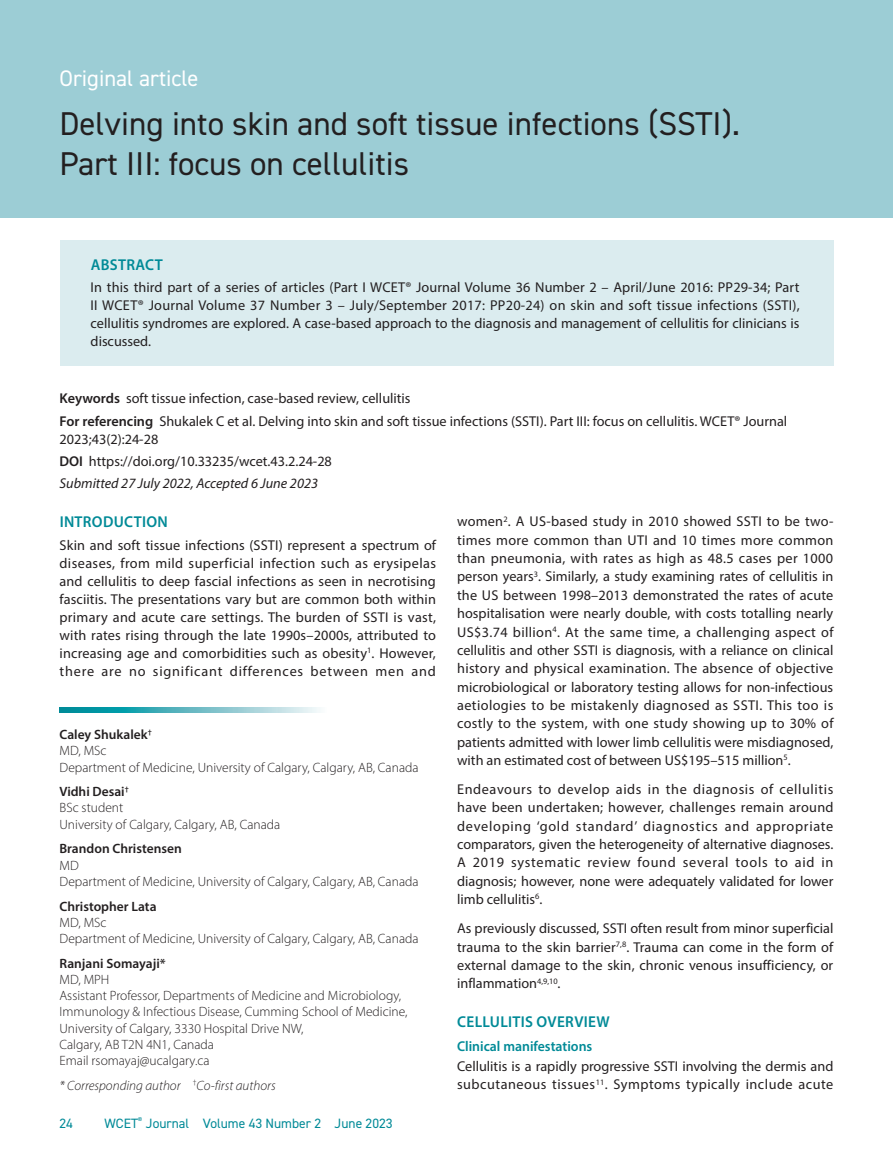
<style>
.page{position:relative;width:893px;height:1149px;background:#fff}
.page>*{position:absolute;margin:0;border:0;box-sizing:border-box;transform-origin:0 0}
.WCET_Top_Title{font:33px/39.6px "DIN2014";color:#231f20}
.WCET_Type_of_article{font:22.5px "DIN2014";color:#fff}
.WCET_Heading{font:600 15.75px "Myriad Pro";letter-spacing:.02em;color:#008a97}
.WCET_Galley{font:14.25px/18.3px "Myriad Pro";color:#231f20;text-align:justify}
.WCET_Galley-2{font:italic 14.25px "Myriad Pro";color:#231f20}
.WCET_SubHeading{font:600 14.25px "Myriad Pro";color:#008a97}
.WCET-Author_details{font:300 13.5px/16.2px "Myriad Pro";color:#231f20}
.WCET-Author{font:600 13.5px "Myriad Pro";color:#231f20}
.t1{font:13.5px "DIN2014";color:#008a97}
.WCET-Author_details-2{font:italic 300 13.5px "Myriad Pro";color:#231f20}
.s1{font-weight:600}
</style>
<div class="page">
<div style="left:0;top:0;width:893px;height:217px;background:#9ccdd5"></div>
<div style="left:60px;top:240px;width:773px;height:126px;background:#dbecef"></div>
<svg style="left:60px;top:707px;width:260px;height:5px"></svg>
<p class="WCET_Type_of_article" style="left:60px;top:64px;width:141px">Original article</p>
<p class="WCET_Top_Title" style="left:60px;top:103px;width:682px">Delving into skin and soft tissue infections (SSTI).<br>Part III: focus on cellulitis</p>
<p class="WCET_Heading" style="left:91px;top:255px;width:74px">ABSTRACT</p>
<p class="WCET_Galley" style="left:91px;top:278px;width:711px">In this third part of a series of articles (Part I WCET® Journal Volume 36 Number 2 – April/June 2016: PP29-34; Part II WCET® Journal Volume 37 Number 3 – July/September 2017: PP20-24) on skin and soft tissue infections (SSTI), cellulitis syndromes are explored. A case-based approach to the diagnosis and management of cellulitis for clinicians is discussed.</p>
<p class="WCET_Galley" style="left:60px;top:389px;width:353px"><span class="s1">Keywords</span> soft tissue infection, case-based review, cellulitis</p>
<p class="WCET_Galley" style="left:60px;top:411px;width:729px"><span class="s1">For referencing</span> Shukalek C et al. Delving into skin and soft tissue infections (SSTI). Part III: focus on cellulitis. WCET® Journal<br>2023;43(2):24-28</p>
<p class="WCET_Galley" style="left:60px;top:451px;width:274px"><span class="s1">DOI</span> https://doi.org/10.33235/wcet.43.2.24-28</p>
<p class="WCET_Galley-2" style="left:60px;top:474px;width:260px">Submitted 27 July 2022, Accepted 6 June 2023</p>
<p class="WCET_Heading" style="left:60px;top:512px;width:110px">INTRODUCTION</p>
<p class="WCET_Galley" style="left:60px;top:535px;width:378px">Skin and soft tissue infections (SSTI) represent a spectrum of diseases, from mild superficial infection such as erysipelas and cellulitis to deep fascial infections as seen in necrotising fasciitis. The presentations vary but are common both within primary and acute care settings. The burden of SSTI is vast, with rates rising through the late 1990s–2000s, attributed to increasing age and comorbidities such as obesity<sup>1</sup>. However, there are no significant differences between men and</p>
<p class="WCET-Author" style="left:60px;top:725px;width:94px">Caley Shukalek<sup>†</sup></p>
<p class="WCET-Author_details" style="left:60px;top:742px;width:361px">MD, MSc<br>Department of Medicine, University of Calgary, Calgary, AB, Canada</p>
<p class="WCET-Author" style="left:60px;top:782px;width:71px">Vidhi Desai<sup>†</sup></p>
<p class="WCET-Author_details" style="left:60px;top:799px;width:222px">BSc student<br>University of Calgary, Calgary, AB, Canada</p>
<p class="WCET-Author" style="left:60px;top:840px;width:124px">Brandon Christensen</p>
<p class="WCET-Author_details" style="left:60px;top:856px;width:361px">MD<br>Department of Medicine, University of Calgary, Calgary, AB, Canada</p>
<p class="WCET-Author" style="left:60px;top:897px;width:98px">Christopher Lata</p>
<p class="WCET-Author_details" style="left:60px;top:913px;width:361px">MD, MSc<br>Department of Medicine, University of Calgary, Calgary, AB, Canada</p>
<p class="WCET-Author" style="left:60px;top:954px;width:108px">Ranjani Somayaji*</p>
<p class="WCET-Author_details" style="left:60px;top:970px;width:350px">MD, MPH<br>Assistant Professor, Departments of Medicine and Microbiology, Immunology &amp; Infectious Disease, Cumming School of Medicine, University of Calgary, 3330 Hospital Drive NW,<br>Calgary, AB T2N 4N1, Canada</p>
<p class="WCET-Author_details" style="left:60px;top:1051px;width:152px">Email rsomayaj@ucalgary.ca</p>
<p class="WCET-Author_details-2" style="left:60px;top:1076px;width:218px">* Corresponding author <sup>†</sup>Co-first authors</p>
<p class="t1" style="left:60px;top:1114px;width:15px">24</p>
<p class="t1" style="left:105px;top:1114px;width:290px">WCET<sup>®</sup> Journal Volume 43 Number 2 June 2023</p>
<p class="WCET_Galley" style="left:457px;top:512px;width:378px">women<sup>2</sup>. A US-based study in 2010 showed SSTI to be two&shy;times more common than UTI and 10 times more common than pneumonia, with rates as high as 48.5 cases per 1000 person years<sup>3</sup>. Similarly, a study examining rates of cellulitis in the US between 1998–2013 demonstrated the rates of acute hospitalisation were nearly double, with costs totalling nearly US$3.74 billion<sup>4</sup>. At the same time, a challenging aspect of cellulitis and other SSTI is diagnosis, with a reliance on clinical history and physical examination. The absence of objective microbiological or laboratory testing allows for non-infectious aetiologies to be mistakenly diagnosed as SSTI. This too is costly to the system, with one study showing up to 30% of patients admitted with lower limb cellulitis were misdiagnosed, with an estimated cost of between US$195–515 million<sup>5</sup>.</p>
<p class="WCET_Galley" style="left:457px;top:779px;width:378px">Endeavours to develop aids in the diagnosis of cellulitis have been undertaken; however, challenges remain around developing ‘gold standard’ diagnostics and appropriate comparators, given the heterogeneity of alternative diagnoses.<br>A 2019 systematic review found several tools to aid in diagnosis; however, none were adequately validated for lower limb cellulitis<sup>6</sup>.</p>
<p class="WCET_Galley" style="left:457px;top:918px;width:378px">As previously discussed, SSTI often result from minor superficial trauma to the skin barrier<sup>7,8</sup>. Trauma can come in the form of external damage to the skin, chronic venous insufficiency, or inflammation<sup>4,9,10</sup>.</p>
<p class="WCET_Heading" style="left:457px;top:1011px;width:154px">CELLULITIS OVERVIEW</p>
<p class="WCET_SubHeading" style="left:457px;top:1036px;width:137px">Clinical manifestations</p>
<p class="WCET_Galley" style="left:457px;top:1056px;width:378px">Cellulitis is a rapidly progressive SSTI involving the dermis and subcutaneous tissues<sup>11</sup>. Symptoms typically include acute</p>
</div>
